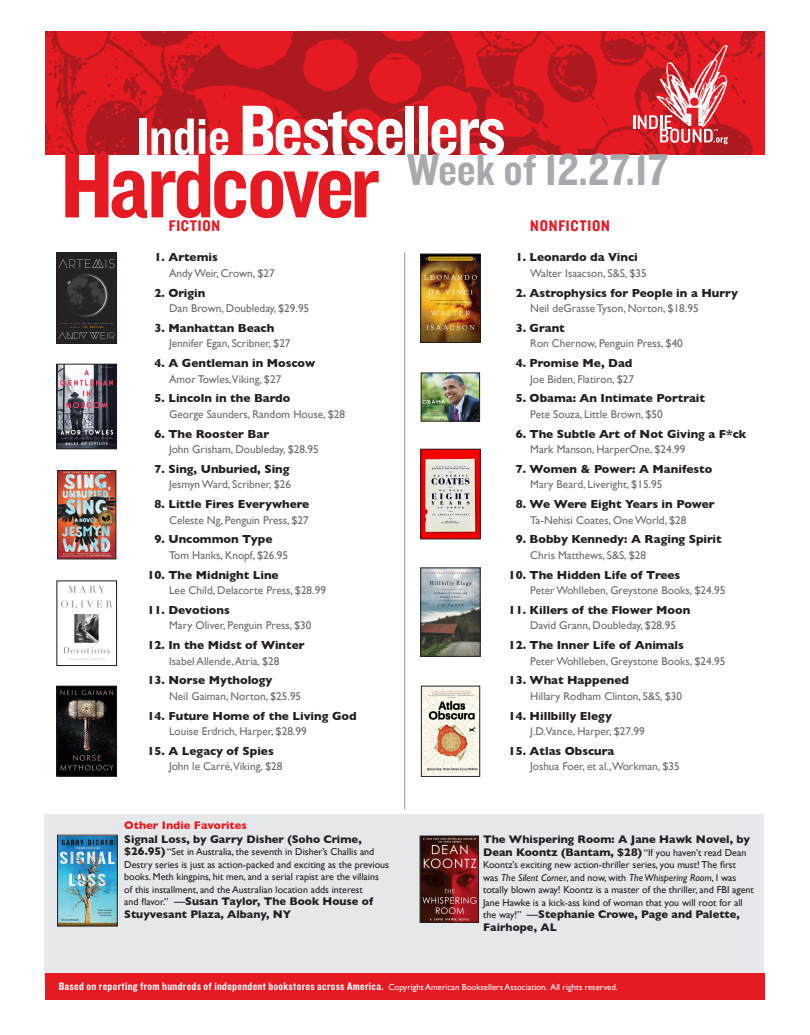
<style>
.page{position:relative;width:810px;height:1035px;background:#fff}
.page>*{position:absolute;margin:0;border:0;box-sizing:border-box;transform-origin:0 0}
.t1{font:95.5px "Knockout 50 Welterweight";letter-spacing:-.04em;color:#e51a23}
.t2{font:73.38px "Knockout 50 Welterweight";letter-spacing:-.03em;color:#fff}
.t3{font:46.25px "Knockout 50 Welterweight";color:#a8a9ad}
.t4{font:16px "Knockout 50 Welterweight";letter-spacing:.05em;color:#e51a23}
.BestsellerTitle{font:700 11.88px "Gill Sans";color:#231f20}
.Body_Text_2{font:11.25px "Gill Sans";color:#6b6b6e}
.t5{font:700 11.25px/12.5px "Gill Sans";color:#231f20}
.t6{font:11.25px "Knockout 50 Welterweight";letter-spacing:.025em;color:#fff}
.Book_Title{font:700 11.25px "Gill Sans";color:#e51a23}
.t7{font:10px/12.5px "Gill Sans";color:#231f20}
.s1{font-size:54.25px}
.s2{font-weight:700;font-size:11.25px}
.s3{font-weight:400;font-size:10px}
.s4{font-weight:400}
.s5{font-style:italic}
.s6{font-family:"Gill Sans";font-size:8.75px}
</style>
<div class="page">
<img style="left:45px;top:31px;width:720px;height:123px">
<svg style="left:633px;top:45px;width:95px;height:99px"></svg>
<div style="left:44px;top:814px;width:720px;height:171px;background:#e6e7e9"></div>
<hr style="left:404px;top:252px;width:1px;height:557px;background:#939598">
<div style="left:45px;top:974px;width:720px;height:26px;background:#e51a23"></div>
<img style="left:422px;top:838px;width:55px;height:82px">
<div style="left:420px;top:836px;width:59px;height:86px;border:1px solid #231f20"></div>
<img style="left:59px;top:837px;width:56px;height:87px">
<div style="left:57px;top:835px;width:60px;height:91px;border:1px solid #231f20"></div>
<img style="left:59px;top:255px;width:56px;height:86px">
<div style="left:57px;top:253px;width:60px;height:90px;border:1px solid #231f20"></div>
<img style="left:59px;top:366px;width:56px;height:81px">
<div style="left:57px;top:364px;width:60px;height:85px;border:1px solid #231f20"></div>
<img style="left:61px;top:585px;width:52px;height:75px">
<div style="left:57px;top:581px;width:60px;height:85px;border:1px solid #231f20"></div>
<img style="left:59px;top:472px;width:55px;height:85px">
<div style="left:57px;top:470px;width:59px;height:89px;border:1px solid #231f20"></div>
<img style="left:59px;top:688px;width:56px;height:87px">
<div style="left:57px;top:686px;width:60px;height:91px;border:1px solid #231f20"></div>
<img style="left:423px;top:375px;width:55px;height:44px">
<div style="left:421px;top:373px;width:59px;height:48px;border:1px solid #231f20"></div>
<img style="left:423px;top:451px;width:55px;height:86px">
<img style="left:423px;top:688px;width:55px;height:87px">
<div style="left:421px;top:686px;width:59px;height:91px;border:1px solid #231f20"></div>
<img style="left:423px;top:256px;width:56px;height:85px">
<div style="left:421px;top:254px;width:60px;height:89px;border:1px solid #231f20"></div>
<img style="left:423px;top:570px;width:55px;height:85px">
<div style="left:421px;top:568px;width:59px;height:89px;border:1px solid #231f20"></div>
<p class="t2" style="left:136px;top:82px;width:371px"><span class="s1">Indie</span> Bestsellers</p>
<p class="t1" style="left:61px;top:123px;width:321px">Hardcover</p>
<p class="t3" style="left:407px;top:139px;width:263px">Week of 12.27.17</p>
<p class="t4" style="left:169px;top:215px;width:53px">FICTION</p>
<p class="t4" style="left:530px;top:215px;width:81px">NONFICTION</p>
<p class="BestsellerTitle" style="left:155px;top:248px;width:65px">1. Artemis</p>
<p class="Body_Text_2" style="left:169px;top:266px;width:107px">Andy Weir, Crown, $27</p>
<p class="BestsellerTitle" style="left:155px;top:283px;width:52px">2. Origin</p>
<p class="Body_Text_2" style="left:169px;top:302px;width:142px">Dan Brown, Doubleday, $29.95</p>
<p class="BestsellerTitle" style="left:155px;top:318px;width:121px">3. Manhattan Beach</p>
<p class="Body_Text_2" style="left:169px;top:337px;width:123px">Jennifer Egan, Scribner, $27</p>
<p class="BestsellerTitle" style="left:155px;top:354px;width:162px">4. A Gentleman in Moscow</p>
<p class="Body_Text_2" style="left:169px;top:372px;width:114px">Amor Towles,Viking, $27</p>
<p class="BestsellerTitle" style="left:155px;top:389px;width:137px">5. Lincoln in the Bardo</p>
<p class="Body_Text_2" style="left:169px;top:407px;width:178px">George Saunders, Random House, $28</p>
<p class="BestsellerTitle" style="left:155px;top:424px;width:116px">6. The Rooster Bar</p>
<p class="Body_Text_2" style="left:169px;top:443px;width:151px">John Grisham, Doubleday, $28.95</p>
<p class="BestsellerTitle" style="left:155px;top:460px;width:136px">7. Sing, Unburied, Sing</p>
<p class="Body_Text_2" style="left:169px;top:478px;width:123px">Jesmyn Ward, Scribner, $26</p>
<p class="BestsellerTitle" style="left:155px;top:495px;width:156px">8. Little Fires Everywhere</p>
<p class="Body_Text_2" style="left:169px;top:513px;width:141px">Celeste Ng, Penguin Press, $27</p>
<p class="BestsellerTitle" style="left:155px;top:530px;width:119px">9. Uncommon Type</p>
<p class="Body_Text_2" style="left:169px;top:548px;width:121px">Tom Hanks, Knopf, $26.95</p>
<p class="BestsellerTitle" style="left:148px;top:565px;width:133px">10. The Midnight Line</p>
<p class="Body_Text_2" style="left:169px;top:584px;width:158px">Lee Child, Delacorte Press, $28.99</p>
<p class="BestsellerTitle" style="left:148px;top:601px;width:84px">11. Devotions</p>
<p class="Body_Text_2" style="left:169px;top:619px;width:144px">Mary Oliver, Penguin Press, $30</p>
<p class="BestsellerTitle" style="left:148px;top:636px;width:159px">12. In the Midst of Winter</p>
<p class="Body_Text_2" style="left:169px;top:654px;width:112px">Isabel Allende, Atria, $28</p>
<p class="BestsellerTitle" style="left:148px;top:671px;width:127px">13. Norse Mythology</p>
<p class="Body_Text_2" style="left:169px;top:689px;width:134px">Neil Gaiman, Norton, $25.95</p>
<p class="BestsellerTitle" style="left:148px;top:706px;width:211px">14. Future Home of the Living God</p>
<p class="Body_Text_2" style="left:169px;top:725px;width:139px">Louise Erdrich, Harper, $28.99</p>
<p class="BestsellerTitle" style="left:148px;top:742px;width:128px">15. A Legacy of Spies</p>
<p class="Body_Text_2" style="left:169px;top:760px;width:115px">John le Carré,Viking, $28</p>
<p class="Book_Title" style="left:124px;top:817px;width:124px">Other Indie Favorites</p>
<p class="t5" style="left:124px;top:833px;width:239px">Signal Loss, by Garry Disher (Soho Crime,</p>
<p class="t7" style="left:124px;top:846px;width:266px"><span class="s2">$26.95)</span> “Set in Australia, the seventh in Disher’s Challis and Destry series is just as action-packed and exciting as the previous books. Meth kingpins, hit men, and a serial rapist are the villains of this installment, and the Australian location adds interest</p>
<p class="t5" style="left:124px;top:895px;width:250px"><span class="s3">and flavor.”</span> <span class="s4">—</span>Susan Taylor, The Book House of<br>Stuyvesant Plaza, Albany, NY</p>
<p class="BestsellerTitle" style="left:516px;top:248px;width:124px">1. Leonardo da Vinci</p>
<p class="Body_Text_2" style="left:530px;top:266px;width:118px">Walter Isaacson, S&amp;S, $35</p>
<p class="BestsellerTitle" style="left:516px;top:283px;width:224px">2. Astrophysics for People in a Hurry</p>
<p class="Body_Text_2" style="left:530px;top:302px;width:170px">Neil deGrasse Tyson, Norton, $18.95</p>
<p class="BestsellerTitle" style="left:516px;top:318px;width:51px">3. Grant</p>
<p class="Body_Text_2" style="left:530px;top:337px;width:154px">Ron Chernow, Penguin Press, $40</p>
<p class="BestsellerTitle" style="left:516px;top:354px;width:118px">4. Promise Me, Dad</p>
<p class="Body_Text_2" style="left:530px;top:372px;width:105px">Joe Biden, Flatiron, $27</p>
<p class="BestsellerTitle" style="left:516px;top:389px;width:191px">5. Obama: An Intimate Portrait</p>
<p class="Body_Text_2" style="left:530px;top:407px;width:134px">Pete Souza, Little Brown, $50</p>
<p class="BestsellerTitle" style="left:516px;top:424px;width:232px">6. The Subtle Art of Not Giving a F*ck</p>
<p class="Body_Text_2" style="left:530px;top:443px;width:157px">Mark Manson, HarperOne, $24.99</p>
<p class="BestsellerTitle" style="left:516px;top:460px;width:198px">7. Women &amp; Power: A Manifesto</p>
<p class="Body_Text_2" style="left:530px;top:478px;width:134px">Mary Beard, Liveright, $15.95</p>
<p class="BestsellerTitle" style="left:516px;top:495px;width:201px">8. We Were Eight Years in Power</p>
<p class="Body_Text_2" style="left:530px;top:513px;width:158px">Ta-Nehisi Coates, One World, $28</p>
<p class="BestsellerTitle" style="left:516px;top:530px;width:208px">9. Bobby Kennedy: A Raging Spirit</p>
<p class="Body_Text_2" style="left:530px;top:548px;width:117px">Chris Matthews, S&amp;S, $28</p>
<p class="BestsellerTitle" style="left:509px;top:565px;width:173px">10. The Hidden Life of Trees</p>
<p class="Body_Text_2" style="left:530px;top:584px;width:197px">Peter Wohlleben, Greystone Books, $24.95</p>
<p class="BestsellerTitle" style="left:509px;top:601px;width:183px">11. Killers of the Flower Moon</p>
<p class="Body_Text_2" style="left:530px;top:619px;width:147px">David Grann, Doubleday, $28.95</p>
<p class="BestsellerTitle" style="left:509px;top:636px;width:177px">12. The Inner Life of Animals</p>
<p class="Body_Text_2" style="left:530px;top:654px;width:197px">Peter Wohlleben, Greystone Books, $24.95</p>
<p class="BestsellerTitle" style="left:509px;top:671px;width:122px">13. What Happened</p>
<p class="Body_Text_2" style="left:530px;top:689px;width:153px">Hillary Rodham Clinton, S&amp;S, $30</p>
<p class="BestsellerTitle" style="left:509px;top:706px;width:105px">14. Hillbilly Elegy</p>
<p class="Body_Text_2" style="left:530px;top:725px;width:116px">J.D.Vance, Harper, $27.99</p>
<p class="BestsellerTitle" style="left:509px;top:742px;width:107px">15. Atlas Obscura</p>
<p class="Body_Text_2" style="left:530px;top:760px;width:151px">Joshua Foer, et al.,Workman, $35</p>
<p class="t5" style="left:483px;top:833px;width:268px">The Whispering Room: A Jane Hawk Novel, by<br>Dean Koontz (Bantam, $28) <span class="s3">“If you haven’t read Dean</span></p>
<p class="t7" style="left:483px;top:859px;width:272px">Koontz’s exciting new action-thriller series, you must! The first<br>was <span class="s5">The Silent Corner</span>, and now, with <span class="s5">The Whispering Room</span>, I was totally blown away! Koontz is a master of the thriller, and FBI agent Jane Hawke is a kick-ass kind of woman that you will root for all</p>
<p class="t5" style="left:483px;top:908px;width:258px"><span class="s3">the way!”</span> <span class="s4">—</span>Stephanie Crowe, Page and Palette,<br>Fairhope, AL</p>
<p class="t6" style="left:59px;top:979px;width:561px">Based on reporting from hundreds of independent bookstores across America. <span class="s6">Copyright American Booksellers Association. All rights reserved.</span></p>
</div>
